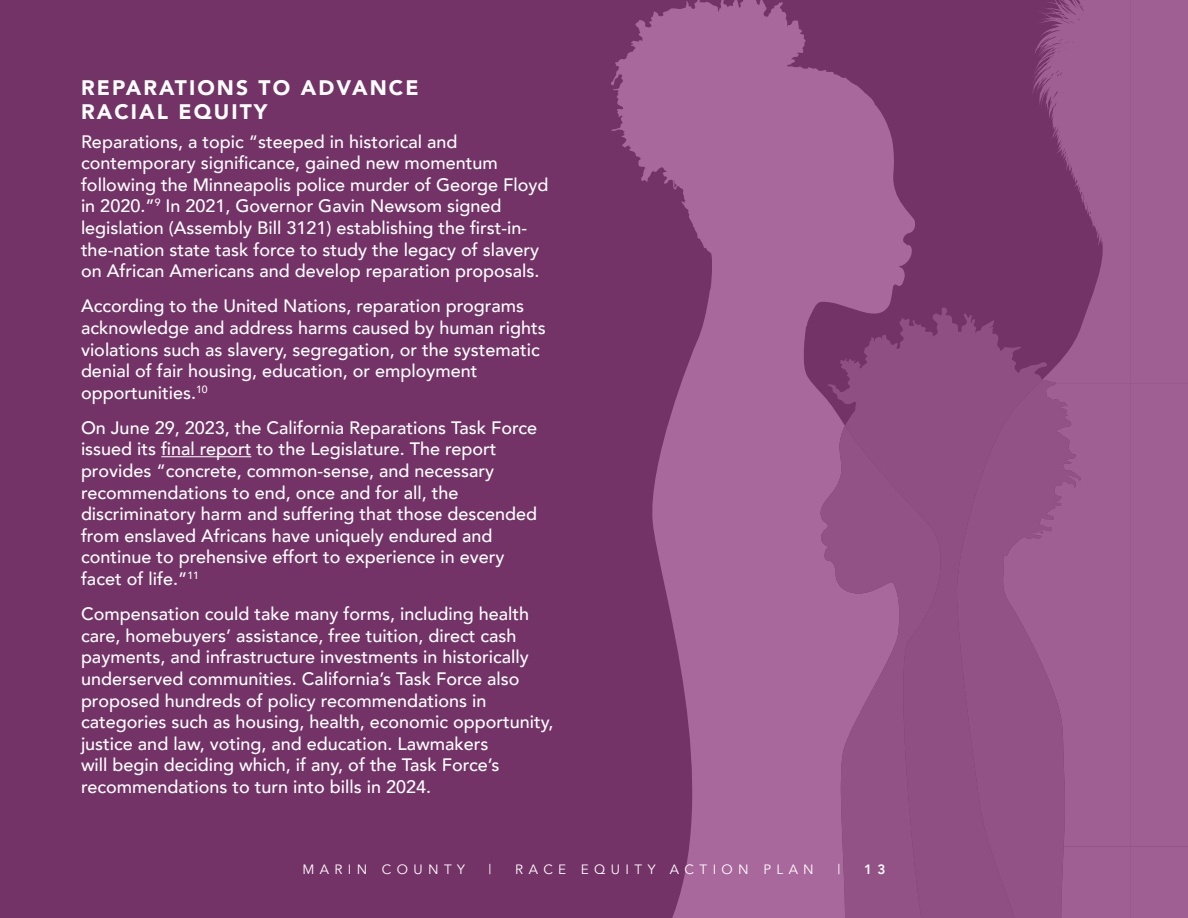
<style>
.page{position:relative;width:1188px;height:918px;background:#733366}
.page>*{position:absolute;margin:0;border:0;box-sizing:border-box;transform-origin:0 0}
.t1{font:900 21px/24px "Avenir";letter-spacing:.1em;color:#fff}
.Body{font:500 18px/21.6px "Avenir";color:#fff}
.t2{font:13.5px "Avenir";letter-spacing:.4em;color:#fff}
.t3{font:800 13.5px "Avenir";color:#fff}
</style>
<div class="page">
<hr style="left:161px;top:456px;width:90px;height:1px;background:#fff">
<svg style="left:611px;top:0;width:304px;height:918px;fill:#a8689b"></svg>
<svg style="left:827px;top:307px;width:173px;height:611px;fill:#8f4f82"></svg>
<svg style="left:820px;top:426px;width:129px;height:492px;background:#965689"></svg>
<svg style="left:1000px;top:0;width:188px;height:918px;fill:#9f5f92"></svg>
<svg style="left:957px;top:379px;width:124px;height:539px;background:#945487"></svg>
<svg style="left:1041px;top:0;width:102px;height:419px"></svg>
<h2 class="t1" style="left:81px;top:75px;width:339px">REPARATIONS TO ADVANCE<br>RACIAL EQUITY</h2>
<p class="Body" style="left:81px;top:130px;width:469px">Reparations, a topic “steeped in historical and contemporary significance, gained new momentum following the Minneapolis police murder of George Floyd in 2020.”<sup>9</sup> In 2021, Governor Gavin Newsom signed legislation (Assembly Bill 3121) establishing the first-in&shy;the-nation state task force to study the legacy of slavery on African Americans and develop reparation proposals.</p>
<p class="Body" style="left:81px;top:294px;width:466px">According to the United Nations, reparation programs acknowledge and address harms caused by human rights violations such as slavery, segregation, or the systematic denial of fair housing, education, or employment opportunities.<sup>10</sup></p>
<p class="Body" style="left:81px;top:416px;width:458px">On June 29, 2023, the California Reparations Task Force issued its final report to the Legislature. The report provides “concrete, common-sense, and necessary recommendations to end, once and for all, the discriminatory harm and suffering that those descended from enslaved Africans have uniquely endured and continue to prehensive effort to experience in every facet of life.”<sup>11</sup></p>
<p class="Body" style="left:81px;top:602px;width:474px">Compensation could take many forms, including health care, homebuyers’ assistance, free tuition, direct cash payments, and infrastructure investments in historically underserved communities. California’s Task Force also proposed hundreds of policy recommendations in categories such as housing, health, economic opportunity, justice and law, voting, and education. Lawmakers<br>will begin deciding which, if any, of the Task Force’s recommendations to turn into bills in 2024.</p>
<p class="t2" style="left:302px;top:861px;width:164px">MARIN COUNTY</p>
<p class="t2" style="left:489px;top:861px;width:4px">|</p>
<p class="t2" style="left:515px;top:861px;width:300px">RACE EQUITY ACTION PLAN</p>
<p class="t2" style="left:838px;top:861px;width:4px">|</p>
<p class="t3" style="left:864px;top:859px;width:23px">1 3</p>
</div>
